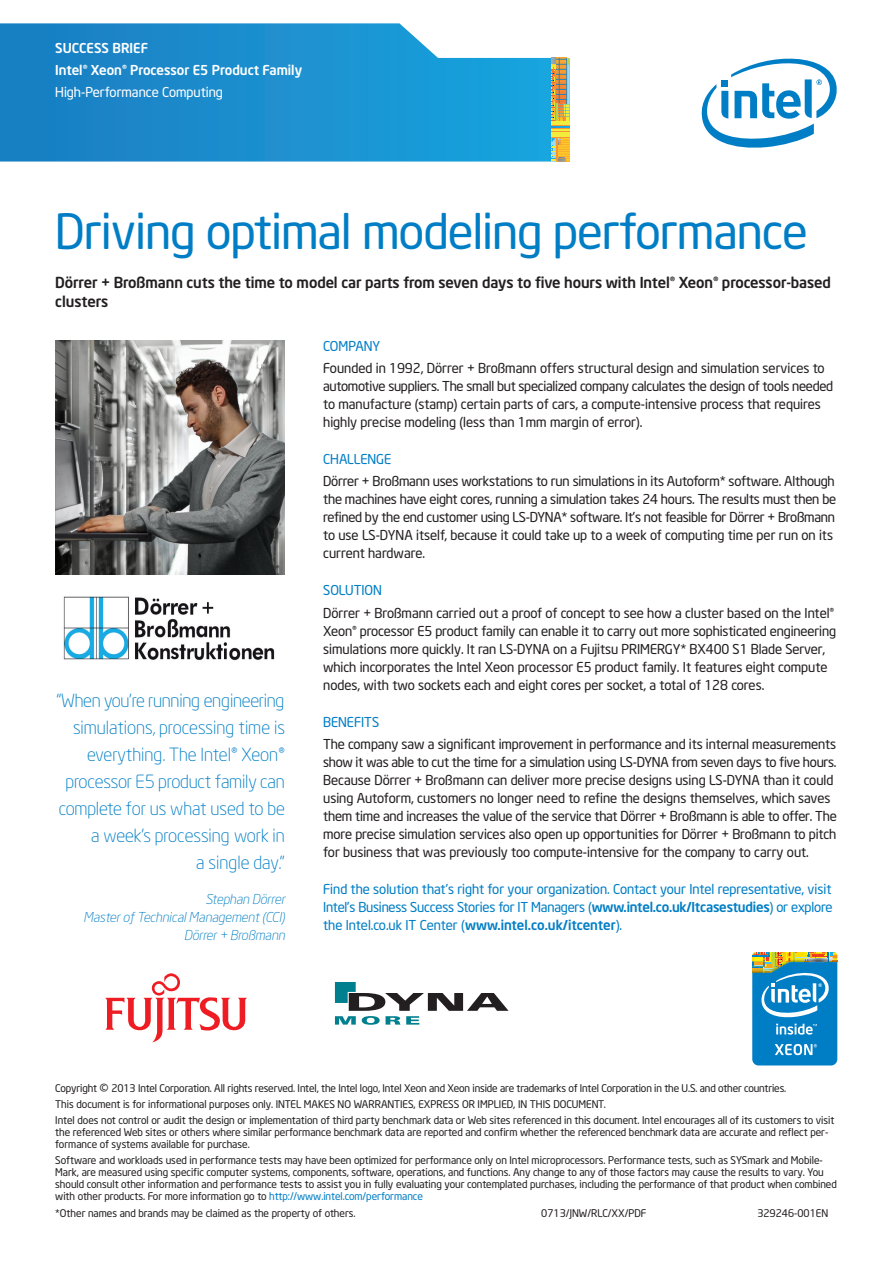
<style>
.page{position:relative;width:893px;height:1263px;background:#fff}
.page>*{position:absolute;margin:0;border:0;box-sizing:border-box;transform-origin:0 0}
.t1{font:48px "Neo Sans Intel";letter-spacing:-.01em;color:#007ec5}
.t2{font:300 27px "Neo Sans Intel";color:#231f20}
.t3{font:300 18px/27px "Neo Sans Intel";letter-spacing:-.01em;color:#007ec5;text-align:right}
.t4{font:500 15px/19.5px "Neo Sans Intel";letter-spacing:-.005em;color:#231f20}
.t5{font:13.5px/18px "Neo Sans Intel";letter-spacing:-.005em;color:#231f20}
.t6{font:13.5px/18px "Neo Sans Intel";letter-spacing:-.015em;color:#007ec5;text-align:justify}
.t7{font:italic 300 13.5px/18px "Neo Sans Intel";color:#007ec5;text-align:right}
.t8{font:500 13.5px/22.2px "Neo Sans Intel";color:#fff}
.t9{font:13.5px "Neo Sans Intel";color:#fff}
.t10{font:10.5px/12px "Neo Sans Intel";color:#231f20}
.s1{font-weight:500}
.s2{color:#007ec5}
</style>
<div class="page">
<svg style="left:0;top:23px;width:554px;height:139px;background:#2996d2"></svg>
<svg style="left:551px;top:58px;width:19px;height:104px;background:#c5b15d"></svg>
<img style="left:55px;top:340px;width:230px;height:234px">
<img style="left:63px;top:596px;width:212px;height:65px">
<svg style="left:105px;top:973px;width:142px;height:69px"></svg>
<svg style="left:335px;top:982px;width:173px;height:43px"></svg>
<svg style="left:701px;top:58px;width:136px;height:90px"></svg>
<svg style="left:752px;top:952px;width:85px;height:113px;background:#3a95bd"></svg>
<p class="t8" style="left:55px;top:36px;width:248px">SUCCESS BRIEF<br>Intel®Xeon®Processor E5 Product Family</p>
<p class="t9" style="left:55px;top:84px;width:169px">High-Performance Computing</p>
<h1 class="t1" style="left:55px;top:202px;width:754px">Driving optimal modeling performance</h1>
<p class="t4" style="left:55px;top:272px;width:777px">Dörrer + Broßmann cuts the time to model car parts from seven days to five hours with Intel®Xeon®processor-based clusters</p>
<h3 class="t3" style="left:56px;top:687px;width:230px">“When you’re running engineering simulations, processing time is everything. The Intel® Xeon® processor E5 product family can complete for us what used to be a week’s processing work in<br>a single day.”</h3>
<p class="t7" style="left:83px;top:890px;width:203px">Stephan Dörrer<br>Master of Technical Management (CCI)<br>Dörrer + Broßmann</p>
<p class="t6" style="left:323px;top:336px;width:58px">COMPANY</p>
<p class="t5" style="left:323px;top:359px;width:512px">Founded in 1992, Dörrer + Broßmann offers structural design and simulation services to automotive suppliers. The small but specialized company calculates the design of tools needed to manufacture (stamp) certain parts of cars, a compute-intensive process that requires highly precise modeling (less than 1mm margin of error).</p>
<p class="t6" style="left:323px;top:450px;width:70px">CHALLENGE</p>
<p class="t5" style="left:323px;top:472px;width:515px">Dörrer + Broßmann uses workstations to run simulations in its Autoform* software. Although the machines have eight cores, running a simulation takes 24 hours. The results must then be refined by the end customer using LS-DYNA* software. It’s not feasible for Dörrer + Broßmann to use LS-DYNA itself, because it could take up to a week of computing time per run on its current hardware.</p>
<p class="t6" style="left:323px;top:581px;width:60px">SOLUTION</p>
<p class="t5" style="left:323px;top:603px;width:514px">Dörrer + Broßmann carried out a proof of concept to see how a cluster based on the Intel® Xeon® processor E5 product family can enable it to carry out more sophisticated engineering simulations more quickly. It ran LS-DYNA on a Fujitsu PRIMERGY* BX400 S1 Blade Server, which incorporates the Intel Xeon processor E5 product family. It features eight compute nodes, with two sockets each and eight cores per socket, a total of 128 cores.</p>
<p class="t6" style="left:323px;top:712px;width:58px">BENEFITS</p>
<p class="t5" style="left:323px;top:735px;width:515px">The company saw a significant improvement in performance and its internal measurements show it was able to cut the time for a simulation using LS-DYNA from seven days to five hours.<br>Because Dörrer + Broßmann can deliver more precise designs using LS-DYNA than it could using Autoform, customers no longer need to refine the designs themselves, which saves them time and increases the value of the service that Dörrer + Broßmann is able to offer. The more precise simulation services also open up opportunities for Dörrer + Broßmann to pitch for business that was previously too compute-intensive for the company to carry out.</p>
<p class="t6" style="left:323px;top:880px;width:511px">Find the solution that’s right for your organization. Contact your Intel representative, visit Intel’s Business Success Stories for IT Managers (<span class="s1">www.intel.co.uk/Itcasestudies</span>) or explore the Intel.co.uk IT Center (<span class="s1">www.intel.co.uk/itcenter</span>).</p>
<p class="t10" style="left:55px;top:1082px;width:43px">Copyright</p>
<h2 class="t2" style="left:99px;top:1078px;width:11px">©</h2>
<p class="t10" style="left:55px;top:1079px;width:781px;line-height:16.2px;text-indent:56px">2013 Intel Corporation. All rights reserved. Intel, the Intel logo, Intel Xeon and Xeon inside are trademarks of Intel Corporation in the U.S. and other countries.<br>This document is for informational purposes only. INTEL MAKES NO WARRANTIES, EXPRESS OR IMPLIED, IN THIS DOCUMENT.<br>Intel does not control or audit the design or implementation of third party benchmark data or Web sites referenced in this document. Intel encourages all of its customers to visit</p>
<p class="t10" style="left:55px;top:1126px;width:775px">the referenced Web sites or others where similar performance benchmark data are reported and confirm whether the referenced benchmark data are accurate and reflect per&shy;formance of systems available for purchase.</p>
<p class="t10" style="left:55px;top:1154px;width:783px">Software and workloads used in performance tests may have been optimized for performance only on Intel microprocessors. Performance tests, such as SYSmark and Mobile-Mark, are measured using specific computer systems, components, software, operations, and functions. Any change to any of those factors may cause the results to vary. You should consult other information and performance tests to assist you in fully evaluating your contemplated purchases, including the performance of that product when combined with other products. For more information go to <span class="s2">http://www.intel.com/performance</span></p>
<p class="t10" style="left:55px;top:1207px;width:302px">*Other names and brands may be claimed as the property of others.</p>
<p class="t10" style="left:541px;top:1207px;width:107px">0713/JNW/RLC/XX/PDF</p>
<p class="t10" style="left:757px;top:1207px;width:72px">329246-001EN</p>
</div>
